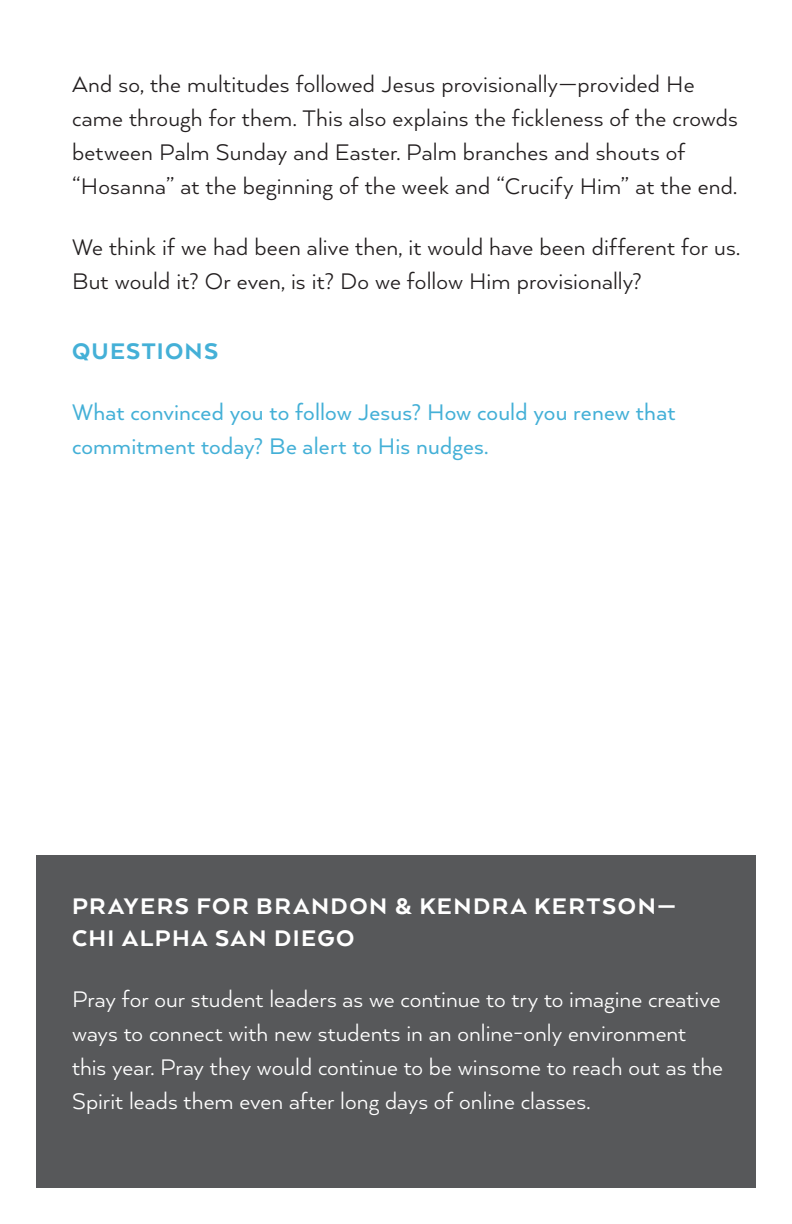
<style>
.page{position:relative;width:792px;height:1224px;background:#fff}
.page>*{position:absolute;margin:0;border:0;box-sizing:border-box;transform-origin:0 0}
.Body{font:26px/34px "Arquitecta";letter-spacing:.005em;color:#231f20}
.Body-2{font:26px/34px "Arquitecta";color:#fff}
.Body-3{font:26px/34px "Arquitecta";letter-spacing:.005em;color:#44b0d7}
.Body-4{font:800 26px/32px "Arquitecta";letter-spacing:.06em;color:#fff}
.Body-5{font:800 26px "Arquitecta";letter-spacing:.05em;color:#44b0d7}
</style>
<div class="page">
<div style="left:36px;top:855px;width:720px;height:333px;background:#57585a"></div>
<p class="Body" style="left:72px;top:66px;width:667px">And so, the multitudes followed Jesus provisionally—provided He came through for them. This also explains the fickleness of the crowds between Palm Sunday and Easter. Palm branches and shouts of “Hosanna” at the beginning of the week and “Crucify Him” at the end.</p>
<p class="Body" style="left:72px;top:229px;width:670px">We think if we had been alive then, it would have been different for us.<br>But would it? Or even, is it? Do we follow Him provisionally?</p>
<p class="Body-5" style="left:72px;top:335px;width:148px">QUESTIONS</p>
<p class="Body-3" style="left:72px;top:394px;width:605px">What convinced you to follow Jesus? How could you renew that commitment today? Be alert to His nudges.</p>
<p class="Body-4" style="left:72px;top:889px;width:605px">PRAYERS FOR BRANDON &amp; KENDRA KERTSON—<br>CHI ALPHA SAN DIEGO</p>
<p class="Body-2" style="left:72px;top:981px;width:653px">Pray for our student leaders as we continue to try to imagine creative ways to connect with new students in an online-only environment this year. Pray they would continue to be winsome to reach out as the Spirit leads them even after long days of online classes.</p>
</div>
